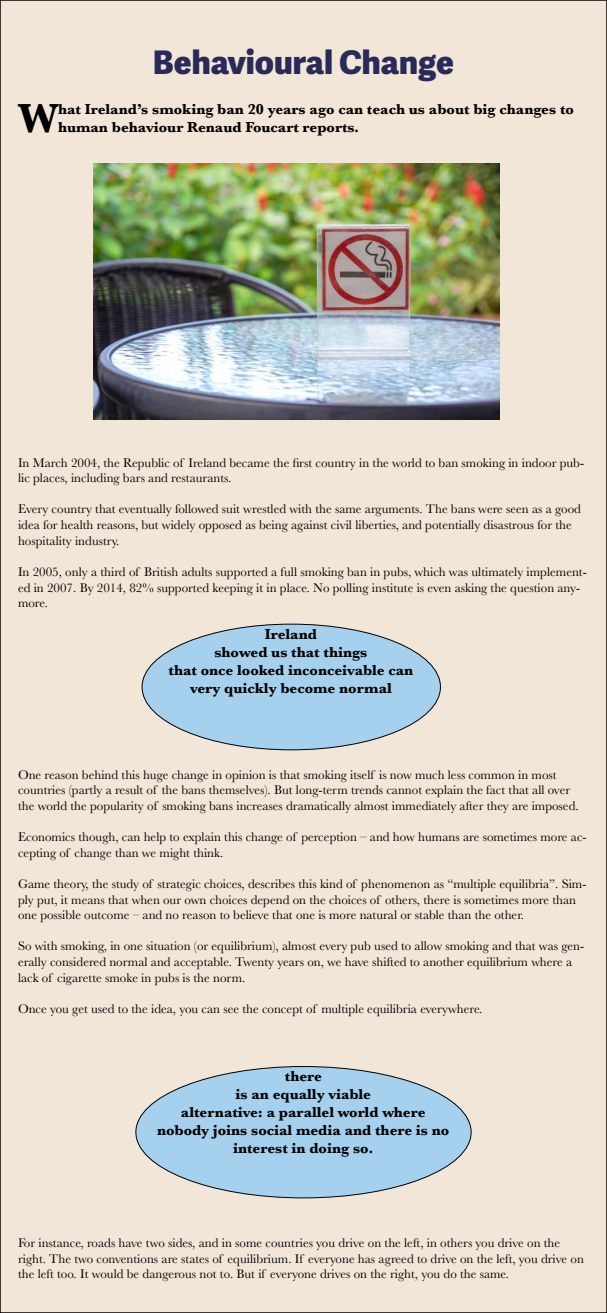
<style>
.page{position:relative;width:607px;height:1313px;background:#fff}
.page>*{position:absolute;margin:0;border:0;box-sizing:border-box;transform-origin:0 0}
.t1{font:700 42.2px "Baskerville";color:#000}
.t2{font:800 32.5px "Adelle Sans Devanagari";color:#292a59}
.t3{font:700 15px/18px "Baskerville";color:#000;text-align:center}
.t4{font:13px/15.6px "Baskerville";color:#000}
</style>
<div class="page">
<div style="left:0;top:0;width:606px;height:1312px;background:#f2e6d8"></div>
<img style="left:94px;top:164px;width:405px;height:256px">
<div style="left:142px;top:624px;width:298px;height:126px;background:#a5d1ee;border-radius:50%"></div>
<div style="left:136px;top:1066px;width:335px;height:131px;background:#a5d1ee;border-radius:50%"></div>
<h2 class="t2" style="left:153px;top:44px;width:302px">Behavioural Change</h2>
<h1 class="t1" style="left:18px;top:89px;width:41px">W</h1>
<p class="t3" style="left:58px;top:100px;width:517px;text-align:left">hat Ireland’s smoking ban 20 years ago can teach us about big changes to human behaviour Renaud Foucart reports.</p>
<p class="t4" style="left:18px;top:455px;width:567px">In March 2004, the Republic of Ireland became the first country in the world to ban smoking in indoor pub&shy;lic places, including bars and restaurants.</p>
<p class="t4" style="left:18px;top:501px;width:564px">Every country that eventually followed suit wrestled with the same arguments. The bans were seen as a good idea for health reasons, but widely opposed as being against civil liberties, and potentially disastrous for the hospitality industry.</p>
<p class="t4" style="left:18px;top:564px;width:570px">In 2005, only a third of British adults supported a full smoking ban in pubs, which was ultimately implement&shy;ed in 2007. By 2014, 82% supported keeping it in place. No polling institute is even asking the question any&shy;more.</p>
<p class="t3" style="left:168px;top:625px;width:246px">Ireland<br>showed us that things<br>that once looked inconceivable can very quickly become normal</p>
<p class="t4" style="left:18px;top:767px;width:562px">One reason behind this huge change in opinion is that smoking itself is now much less common in most countries (partly a result of the bans themselves). But long-term trends cannot explain the fact that all over the world the popularity of smoking bans increases dramatically almost immediately after they are imposed.</p>
<p class="t4" style="left:18px;top:829px;width:570px">Economics though, can help to explain this change of perception – and how humans are sometimes more ac&shy;cepting of change than we might think.</p>
<p class="t4" style="left:18px;top:876px;width:570px">Game theory, the study of strategic choices, describes this kind of phenomenon as “multiple equilibria”. Sim&shy;ply put, it means that when our own choices depend on the choices of others, there is sometimes more than one possible outcome – and no reason to believe that one is more natural or stable than the other.</p>
<p class="t4" style="left:18px;top:938px;width:567px">So with smoking, in one situation (or equilibrium), almost every pub used to allow smoking and that was gen&shy;erally considered normal and acceptable. Twenty years on, we have shifted to another equilibrium where a lack of cigarette smoke in pubs is the norm.</p>
<p class="t4" style="left:18px;top:1001px;width:466px">Once you get used to the idea, you can see the concept of multiple equilibria everywhere.</p>
<p class="t3" style="left:157px;top:1067px;width:294px">there<br>is an equally viable<br>alternative: a parallel world where nobody joins social media and there is no interest in doing so.</p>
<p class="t4" style="left:18px;top:1235px;width:567px">For instance, roads have two sides, and in some countries you drive on the left, in others you drive on the right. The two conventions are states of equilibrium. If everyone has agreed to drive on the left, you drive on the left too. It would be dangerous not to. But if everyone drives on the right, you do the same.</p>
</div>
